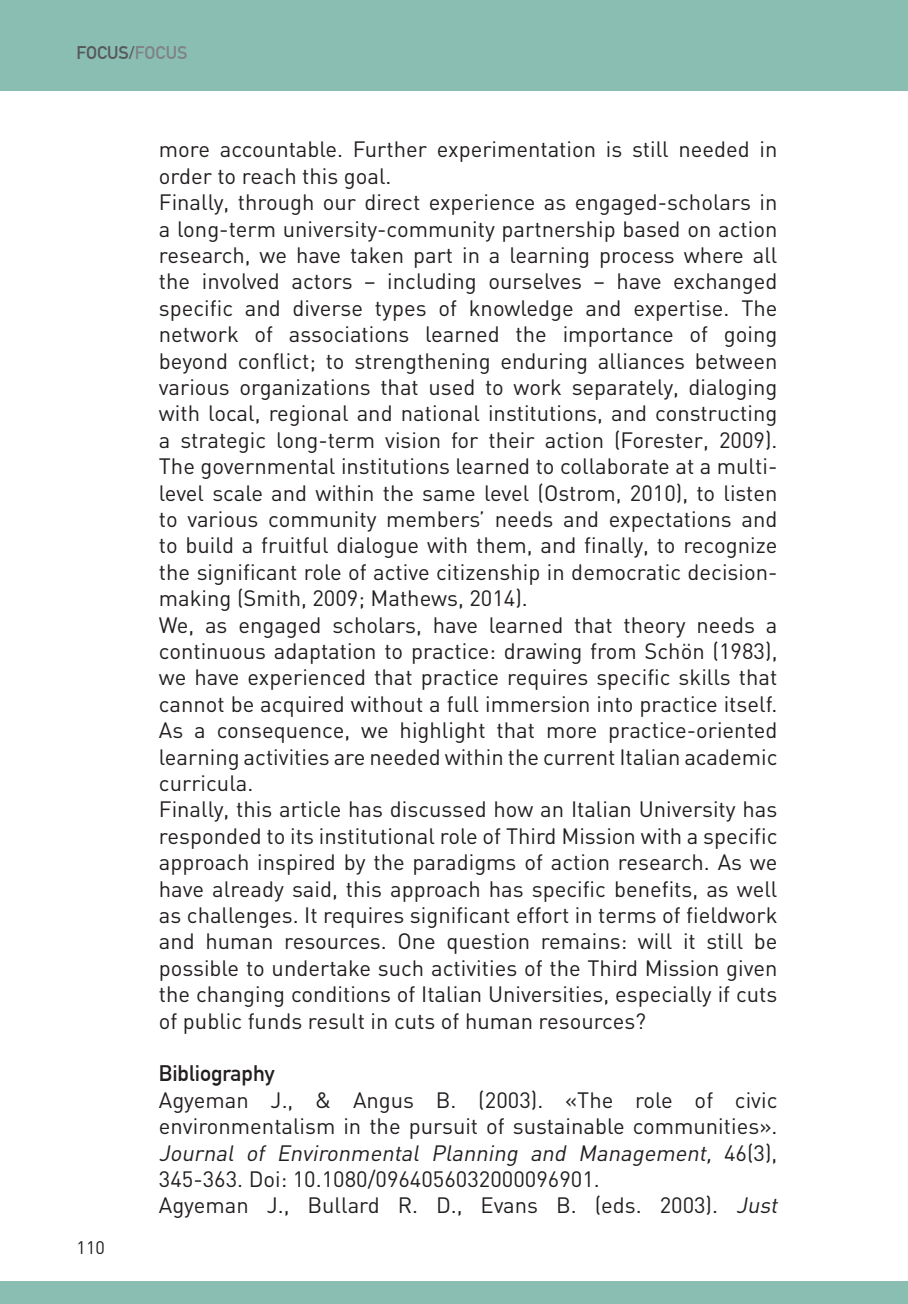
<style>
.page{position:relative;width:908px;height:1304px;background:#fff}
.page>*{position:absolute;margin:0;border:0;box-sizing:border-box;transform-origin:0 0}
.t1{font:22px/26.4px "DIN";color:#231f20;text-align:justify}
.t2{font:700 22px "DIN Alternate";color:#231f20}
.t3{font:700 18px "DIN Alternate";color:#57585a}
.t4{font:18px "DIN";color:#231f20}
.s1{color:#808285}
.s2{font-style:italic}
</style>
<div class="page">
<div style="left:0;top:0;width:907px;height:90px;background:#8abeb2"></div>
<div style="left:0;top:1281px;width:907px;height:23px;background:#8abeb2"></div>
<p class="t3" style="left:77px;top:39px;width:112px">FOCUS/<span class="s1">FOCUS</span></p>
<p class="t4" style="left:77px;top:1237px;width:30px">110</p>
<p class="t1" style="left:159px;top:136px;width:620px">more accountable. Further experimentation is still needed in order to reach this goal.</p>
<p class="t1" style="left:159px;top:189px;width:620px">Finally, through our direct experience as engaged-scholars in a long-term university-community partnership based on action research, we have taken part in a learning process where all the involved actors – including ourselves – have exchanged specific and diverse types of knowledge and expertise. The network of associations learned the importance of going beyond conflict; to strengthening enduring alliances between various organizations that used to work separately, dialoging with local, regional and national institutions, and constructing a strategic long-term vision for their action (Forester, 2009).<br>The governmental institutions learned to collaborate at a multi&shy;level scale and within the same level (Ostrom, 2010), to listen to various community members’ needs and expectations and to build a fruitful dialogue with them, and finally, to recognize the significant role of active citizenship in democratic decision&shy;making (Smith, 2009; Mathews, 2014).</p>
<p class="t1" style="left:159px;top:611px;width:619px">We, as engaged scholars, have learned that theory needs a continuous adaptation to practice: drawing from Schön (1983), we have experienced that practice requires specific skills that cannot be acquired without a full immersion into practice itself.<br>As a consequence, we highlight that more practice-oriented learning activities are needed within the current Italian academic curricula.</p>
<p class="t1" style="left:159px;top:796px;width:620px">Finally, this article has discussed how an Italian University has responded to its institutional role of Third Mission with a specific approach inspired by the paradigms of action research. As we have already said, this approach has specific benefits, as well as challenges. It requires significant effort in terms of fieldwork and human resources. One question remains: will it still be possible to undertake such activities of the Third Mission given the changing conditions of Italian Universities, especially if cuts of public funds result in cuts of human resources?</p>
<p class="t2" style="left:159px;top:1057px;width:117px">Bibliography</p>
<p class="t1" style="left:159px;top:1086px;width:620px">Agyeman J., &amp; Angus B. (2003). «The role of civic environmentalism in the pursuit of sustainable communities».<br><span class="s2">Journal of Environmental Planning and Management,</span> 4 6 ( 3 ) , 345-363. Doi: 10.1080/0964056032000096901.</p>
<p class="t1" style="left:159px;top:1192px;width:624px">Agyeman J., Bullard R. D., Evans B. (eds. 2003). <span class="s2">Just</span></p>
</div>
